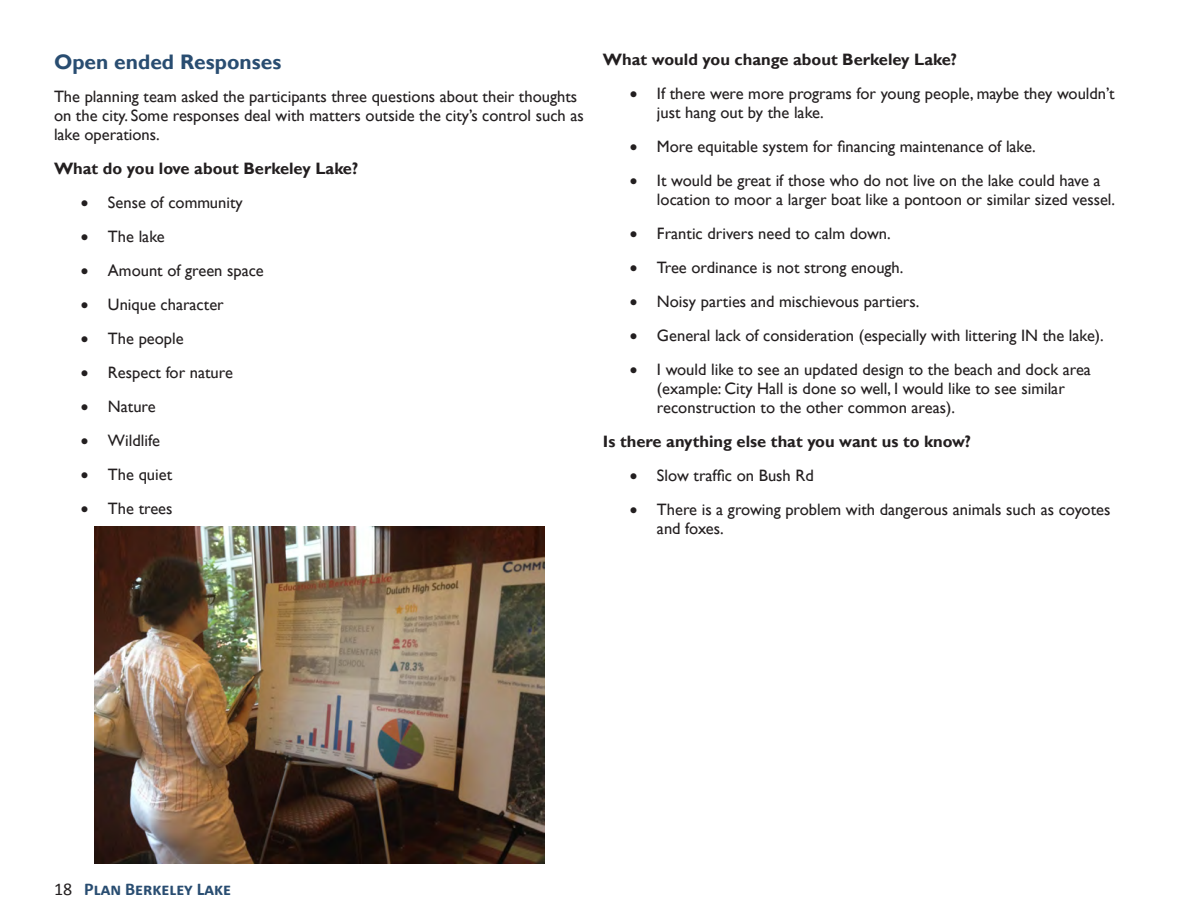
<style>
.page{position:relative;width:1188px;height:918px;background:#fff}
.page>*{position:absolute;margin:0;border:0;box-sizing:border-box;transform-origin:0 0}
.t1{font:700 21px "Gill Sans";color:#294d71}
.t2{font:700 18px "Calibri";color:#294d71}
.t3{font:16.5px/18.9px "Gill Sans";color:#231f20}
.t4{font:700 16.5px "Gill Sans";color:#231f20}
.s1{font-weight:400;color:#231f20}
</style>
<div class="page">
<img style="left:94px;top:526px;width:450px;height:338px">
<p class="t1" style="left:54px;top:49px;width:229px">Open ended Responses</p>
<p class="t3" style="left:54px;top:88px;width:531px">The planning team asked the participants three questions about their thoughts on the city. Some responses deal with matters outside the city’s control such as lake operations.</p>
<p class="t4" style="left:54px;top:159px;width:306px">What do you love about Berkeley Lake?</p>
<p class="t3" style="left:81px;top:194px;width:163px">• Sense of community</p>
<p class="t3" style="left:81px;top:228px;width:85px">• The lake</p>
<p class="t3" style="left:81px;top:262px;width:184px">• Amount of green space</p>
<p class="t3" style="left:81px;top:296px;width:144px">• Unique character</p>
<p class="t3" style="left:81px;top:330px;width:104px">• The people</p>
<p class="t3" style="left:81px;top:364px;width:153px">• Respect for nature</p>
<p class="t3" style="left:81px;top:398px;width:76px">• Nature</p>
<p class="t3" style="left:81px;top:431px;width:80px">• Wildlife</p>
<p class="t3" style="left:81px;top:465px;width:93px">• The quiet</p>
<p class="t3" style="left:81px;top:499px;width:93px">• The trees</p>
<p class="t4" style="left:603px;top:50px;width:356px">What would you change about Berkeley Lake?</p>
<p class="t3" style="left:657px;top:85px;width:459px;text-indent:-27px">• If there were more programs for young people, maybe they wouldn’t just hang out by the lake.</p>
<p class="t3" style="left:630px;top:138px;width:407px">• More equitable system for financing maintenance of lake.</p>
<p class="t3" style="left:657px;top:172px;width:460px;text-indent:-27px">• It would be great if those who do not live on the lake could have a location to moor a larger boat like a pontoon or similar sized vessel.</p>
<p class="t3" style="left:630px;top:225px;width:262px">• Frantic drivers need to calm down.</p>
<p class="t3" style="left:630px;top:258px;width:275px">• Tree ordinance is not strong enough.</p>
<p class="t3" style="left:630px;top:292px;width:291px">• Noisy parties and mischievous partiers.</p>
<p class="t3" style="left:630px;top:326px;width:475px">• General lack of consideration (especially with littering IN the lake).</p>
<p class="t3" style="left:657px;top:360px;width:436px;text-indent:-27px">• I would like to see an updated design to the beach and dock area (example: City Hall is done so well, I would like to see similar reconstruction to the other common areas).</p>
<p class="t4" style="left:603px;top:432px;width:370px">Is there anything else that you want us to know?</p>
<p class="t3" style="left:630px;top:466px;width:185px">• Slow traffic on Bush Rd</p>
<p class="t3" style="left:657px;top:500px;width:455px;text-indent:-27px">• There is a growing problem with dangerous animals such as coyotes and foxes.</p>
<p class="t2" style="left:54px;top:878px;width:179px"><span class="s1">18</span> Plan Berkeley Lake</p>
</div>
